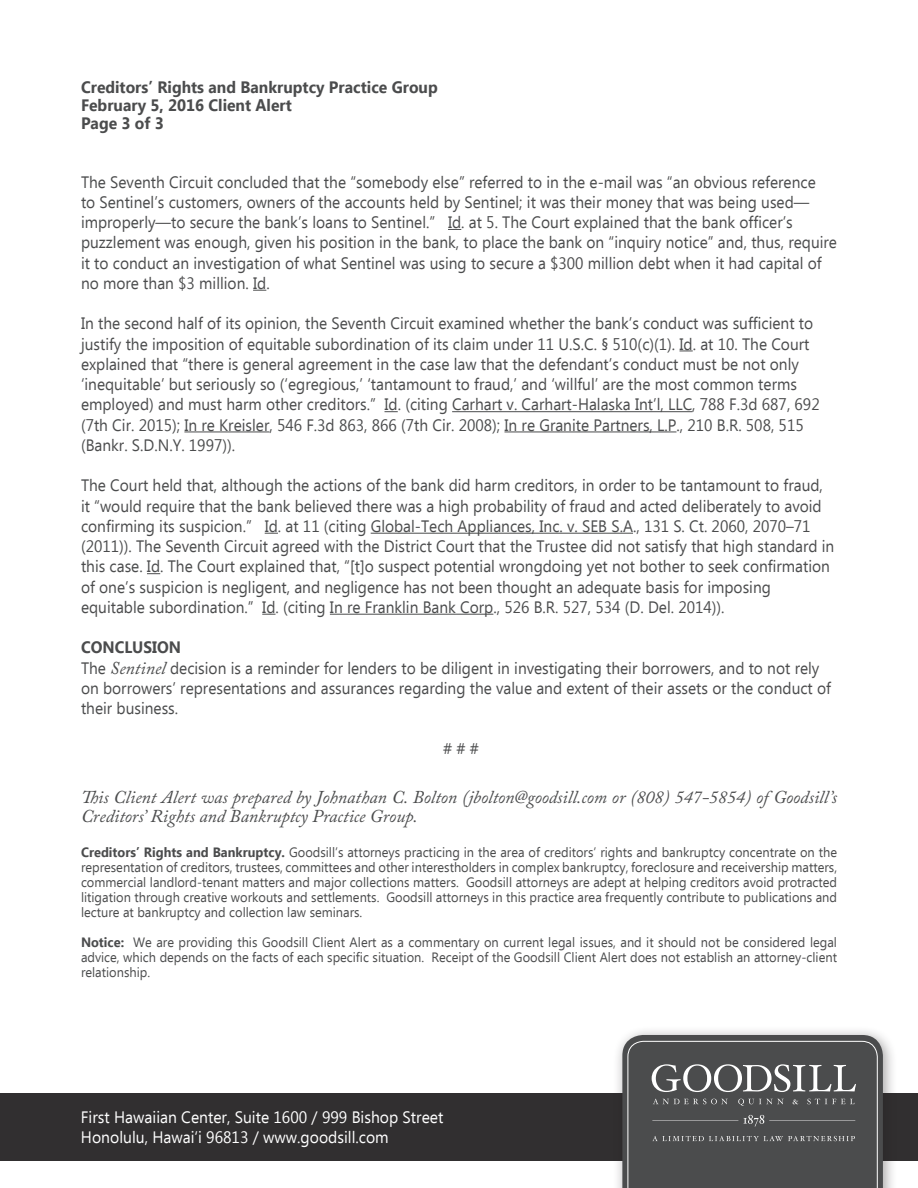
<style>
.page{position:relative;width:918px;height:1188px;background:#fff}
.page>*{position:absolute;margin:0;border:0;box-sizing:border-box;transform-origin:0 0}
.t1{font:italic 18px/19.2px "Adobe Caslon Pro";color:#4b4c4d}
.t2{font:16.5px/20.2px "Ebrima";color:#4b4c4d;scale:.94 1}
.t3{font:16.5px "Ebrima";color:#fff;scale:.95 1}
.t4{font:700 16.5px "Ebrima";color:#4b4c4d;scale:.95 1}
.t5{font:700 16.5px "Ebrima";color:#4b4c4d;scale:.94 1}
.t6{font:13.5px/15px "Ebrima";color:#4b4c4d;text-align:justify;scale:.95 1}
.s1{font-family:"Adobe Caslon Pro";font-style:italic;font-size:18px}
.s2{font-weight:700}
</style>
<div class="page">
<svg style="left:448px;top:229px;width:13px;height:1px"></svg>
<svg style="left:253px;top:290px;width:13px;height:1px"></svg>
<svg style="left:679px;top:350px;width:14px;height:1px"></svg>
<svg style="left:385px;top:411px;width:13px;height:1px"></svg>
<hr style="left:452px;top:411px;width:240px;height:1px;background:#4b4c4d">
<hr style="left:184px;top:431px;width:85px;height:1px;background:#4b4c4d">
<hr style="left:504px;top:431px;width:173px;height:1px;background:#4b4c4d">
<svg style="left:265px;top:533px;width:13px;height:1px"></svg>
<hr style="left:371px;top:533px;width:262px;height:1px;background:#4b4c4d">
<svg style="left:147px;top:573px;width:13px;height:1px"></svg>
<svg style="left:262px;top:614px;width:14px;height:1px"></svg>
<hr style="left:330px;top:614px;width:163px;height:1px;background:#4b4c4d">
<div style="left:0;top:1093px;width:918px;height:68px;background:#312f30"></div>
<div style="left:612px;top:1025px;width:285px;height:163px;background:#231f20;opacity:.4"></div>
<svg style="left:622px;top:1035px;width:261px;height:153px;background:#565758"></svg>
<p class="t4" style="left:81px;top:75px;width:377px">Creditors’ Rights and Bankruptcy Practice Group</p>
<p class="t4" style="left:81px;top:93px;width:223px">February 5, 2016 Client Alert</p>
<p class="t4" style="left:81px;top:111px;width:89px">Page 3 of 3</p>
<p class="t2" style="left:81px;top:173px;width:806px">The Seventh Circuit concluded that the “somebody else” referred to in the e-mail was “an obvious reference<br>to Sentinel’s customers, owners of the accounts held by Sentinel; it was their money that was being used— improperly—to secure the bank’s loans to Sentinel.” Id. at 5. The Court explained that the bank officer’s puzzlement was enough, given his position in the bank, to place the bank on “inquiry notice” and, thus, require it to conduct an investigation of what Sentinel was using to secure a $300 million debt when it had capital of no more than $3 million. Id.</p>
<p class="t2" style="left:81px;top:314px;width:787px">In the second half of its opinion, the Seventh Circuit examined whether the bank’s conduct was sufficient to justify the imposition of equitable subordination of its claim under 11 U.S.C. § 510(c)(1). Id. at 10. The Court explained that “there is general agreement in the case law that the defendant’s conduct must be not only ‘inequitable’ but seriously so (‘egregious,’ ‘tantamount to fraud,’ and ‘willful’ are the most common terms employed) and must harm other creditors.” Id. (citing Carhart v. Carhart-Halaska Int’l, LLC, 788 F.3d 687, 692 (7th Cir. 2015); In re Kreisler, 546 F.3d 863, 866 (7th Cir. 2008); In re Granite Partners, L.P., 210 B.R. 508, 515 (Bankr. S.D.N.Y. 1997)).</p>
<p class="t2" style="left:81px;top:476px;width:803px">The Court held that, although the actions of the bank did harm creditors, in order to be tantamount to fraud, it “would require that the bank believed there was a high probability of fraud and acted deliberately to avoid confirming its suspicion.” Id. at 11 (citing Global-Tech Appliances, Inc. v. SEB S.A., 131 S. Ct. 2060, 2070–71 (2011)). The Seventh Circuit agreed with the District Court that the Trustee did not satisfy that high standard in this case. Id. The Court explained that, “[t]o suspect potential wrongdoing yet not bother to seek confirmation of one’s suspicion is negligent, and negligence has not been thought an adequate basis for imposing equitable subordination.” Id. (citing In re Franklin Bank Corp., 526 B.R. 527, 534 (D. Del. 2014)).</p>
<p class="t5" style="left:81px;top:635px;width:108px">CONCLUSION</p>
<p class="t2" style="left:81px;top:659px;width:799px">The <span class="s1">Sentinel</span> decision is a reminder for lenders to be diligent in investigating their borrowers, and to not rely on borrowers’ representations and assurances regarding the value and extent of their assets or the conduct of their business.</p>
<p class="t2" style="left:443px;top:740px;width:40px"># # #</p>
<p class="t1" style="left:81px;top:787px;width:758px">This Client Alert was prepared by Johnathan C. Bolton (jbolton@goodsill.com or (808) 547-5854) of Goodsill’s<br>Creditors’ Rights and Bankruptcy Practice Group.</p>
<p class="t6" style="left:81px;top:846px;width:797px"><span class="s2">Creditors’ Rights and Bankruptcy.</span> Goodsill’s attorneys practicing in the area of creditors’ rights and bankruptcy concentrate on the representation of creditors, trustees, committees and other interestholders in complex bankruptcy, foreclosure and receivership matters, commercial landlord-tenant matters and major collections matters. Goodsill attorneys are adept at helping creditors avoid protracted litigation through creative workouts and settlements. Goodsill attorneys in this practice area frequently contribute to publications and lecture at bankruptcy and collection law seminars.</p>
<p class="t6" style="left:81px;top:936px;width:797px"><span class="s2">Notice:</span> We are providing this Goodsill Client Alert as a commentary on current legal issues, and it should not be considered legal advice, which depends on the facts of each specific situation. Receipt of the Goodsill Client Alert does not establish an attorney-client relationship.</p>
<p class="t3" style="left:81px;top:1106px;width:383px">First Hawaiian Center, Suite 1600 / 999 Bishop Street</p>
<p class="t3" style="left:81px;top:1126px;width:326px">Honolulu, Hawai‘i 96813 / www.goodsill.com</p>
</div>
